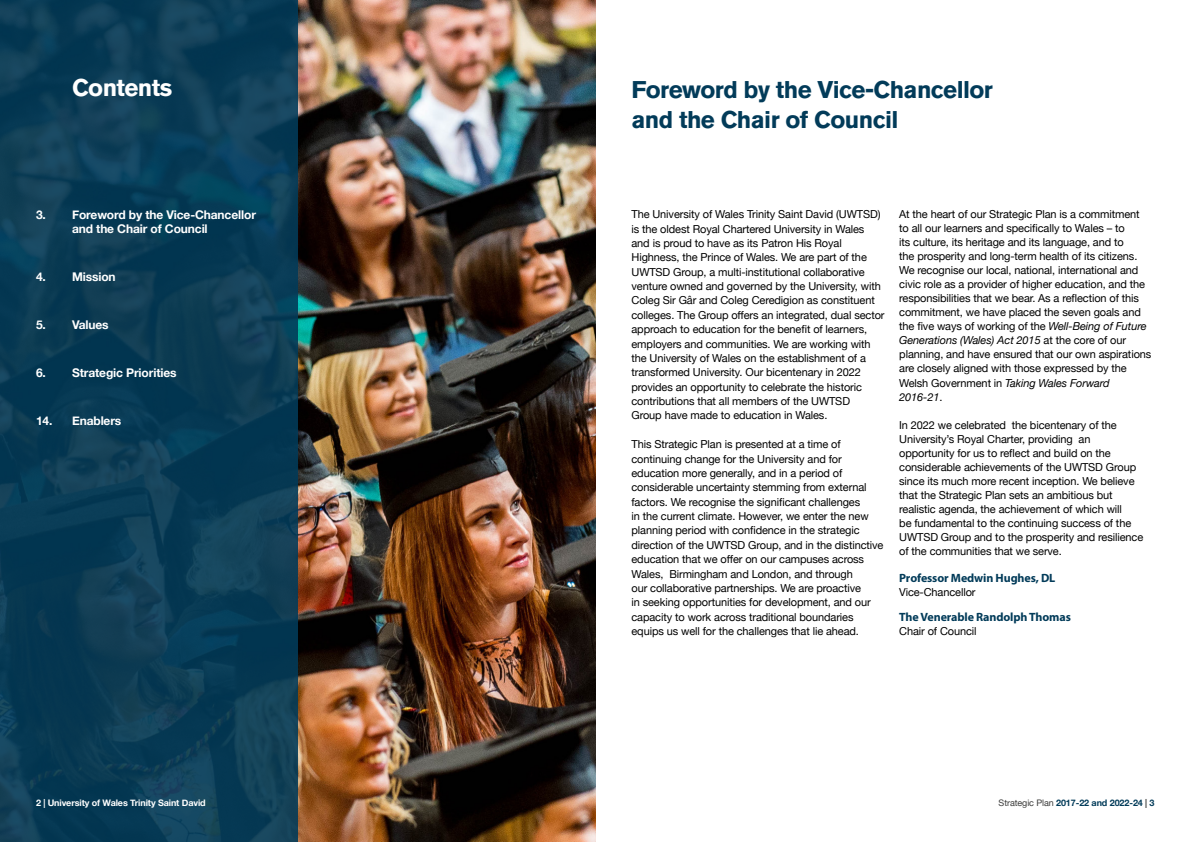
<style>
.page{position:relative;width:1191px;height:842px;background:#fff}
.page>*{position:absolute;margin:0;border:0;box-sizing:border-box;transform-origin:0 0}
.t1{font:700 24px/30px "Akzidenz Grotesk BQ";letter-spacing:-.025em;color:#023b59}
.t2{font:700 24px "Akzidenz Grotesk BQ";letter-spacing:-.025em;color:#fff}
.t3{font:700 12px/14px "Helvetica Neue";letter-spacing:-.01em;color:#fff}
.t4{font:700 12px "Myriad Pro";letter-spacing:-.01em;color:#023b59}
.t5{font:11px/14.4px "Helvetica Neue";letter-spacing:-.01em;color:#000}
.t6{font:700 9px "Helvetica Neue";letter-spacing:-.01em;color:#fff}
.t7{font:700 9px "Helvetica Neue";letter-spacing:-.01em;color:#023b59}
.s1{font-style:italic}
.s2{font-weight:400;color:#3c3c3b}
.s3{color:#3c3c3b}
</style>
<div class="page">
<img style="left:298px;top:0;width:298px;height:842px">
<svg style="left:0;top:0;width:298px;height:842px;background:#0b3c55"></svg>
<p class="t2" style="left:72px;top:74px;width:102px">Contents</p>
<p class="t1" style="left:631px;top:74px;width:363px">Foreword by the Vice-Chancellor and the Chair of Council</p>
<p class="t3" style="left:72px;top:208px;width:185px;text-indent:-36px">3. Foreword by the Vice-Chancellor and the Chair of Council</p>
<p class="t3" style="left:36px;top:270px;width:81px">4. Mission</p>
<p class="t3" style="left:36px;top:318px;width:74px">5. Values</p>
<p class="t3" style="left:36px;top:366px;width:142px">6. Strategic Priorities</p>
<p class="t3" style="left:36px;top:414px;width:87px">14. Enablers</p>
<p class="t5" style="left:631px;top:208px;width:254px">The University of Wales Trinity Saint David (UWTSD) is the oldest Royal Chartered University in Wales and is proud to have as its Patron His Royal Highness, the Prince of Wales. We are part of the UWTSD Group, a multi-institutional collaborative venture owned and governed by the University, with Coleg Sir Gâr and Coleg Ceredigion as constituent colleges. The Group offers an integrated, dual sector approach to education for the benefit of learners, employers and communities. We are working with the University of Wales on the establishment of a transformed University. Our bicentenary in 2022 provides an opportunity to celebrate the historic contributions that all members of the UWTSD<br>Group have made to education in Wales.</p>
<p class="t5" style="left:631px;top:438px;width:253px">This Strategic Plan is presented at a time of continuing change for the University and for education more generally, and in a period of considerable uncertainty stemming from external factors. We recognise the significant challenges<br>in the current climate. However, we enter the new planning period with confidence in the strategic direction of the UWTSD Group, and in the distinctive education that we offer on our campuses across Wales, Birmingham and London, and through<br>our collaborative partnerships. We are proactive<br>in seeking opportunities for development, and our capacity to work across traditional boundaries equips us well for the challenges that lie ahead.</p>
<p class="t5" style="left:899px;top:208px;width:254px;line-height:14px">At the heart of our Strategic Plan is a commitment to all our learners and specifically to Wales – to<br>its culture, its heritage and its language, and to<br>the prosperity and long-term health of its citizens.<br>We recognise our local, national, international and civic role as a provider of higher education, and the responsibilities that we bear. As a reflection of this commitment, we have placed the seven goals and the five ways of working of the <span class="s1">Well-Being of Future Generations (Wales) Act 2015</span> at the core of our planning, and have ensured that our own aspirations are closely aligned with those expressed by the Welsh Government in <span class="s1">Taking Wales Forward 2016-21</span>.</p>
<p class="t5" style="left:899px;top:418px;width:246px;line-height:14px">In 2022 we celebrated the bicentenary of the University’s Royal Charter, providing an opportunity for us to reflect and build on the considerable achievements of the UWTSD Group since its much more recent inception. We believe that the Strategic Plan sets an ambitious but realistic agenda, the achievement of which will<br>be fundamental to the continuing success of the UWTSD Group and to the prosperity and resilience of the communities that we serve.</p>
<p class="t4" style="left:899px;top:570px;width:158px">Professor Medwin Hughes, DL</p>
<p class="t5" style="left:899px;top:585px;width:78px">Vice-Chancellor</p>
<p class="t4" style="left:899px;top:609px;width:173px">The Venerable Randolph Thomas</p>
<p class="t5" style="left:899px;top:624px;width:79px">Chair of Council</p>
<p class="t6" style="left:36px;top:796px;width:171px">2 | University of Wales Trinity Saint David</p>
<p class="t7" style="left:998px;top:796px;width:157px"><span class="s2">Strategic Plan</span> 2017-22 and 2022-24 <span class="s3">|</span> 3</p>
</div>
